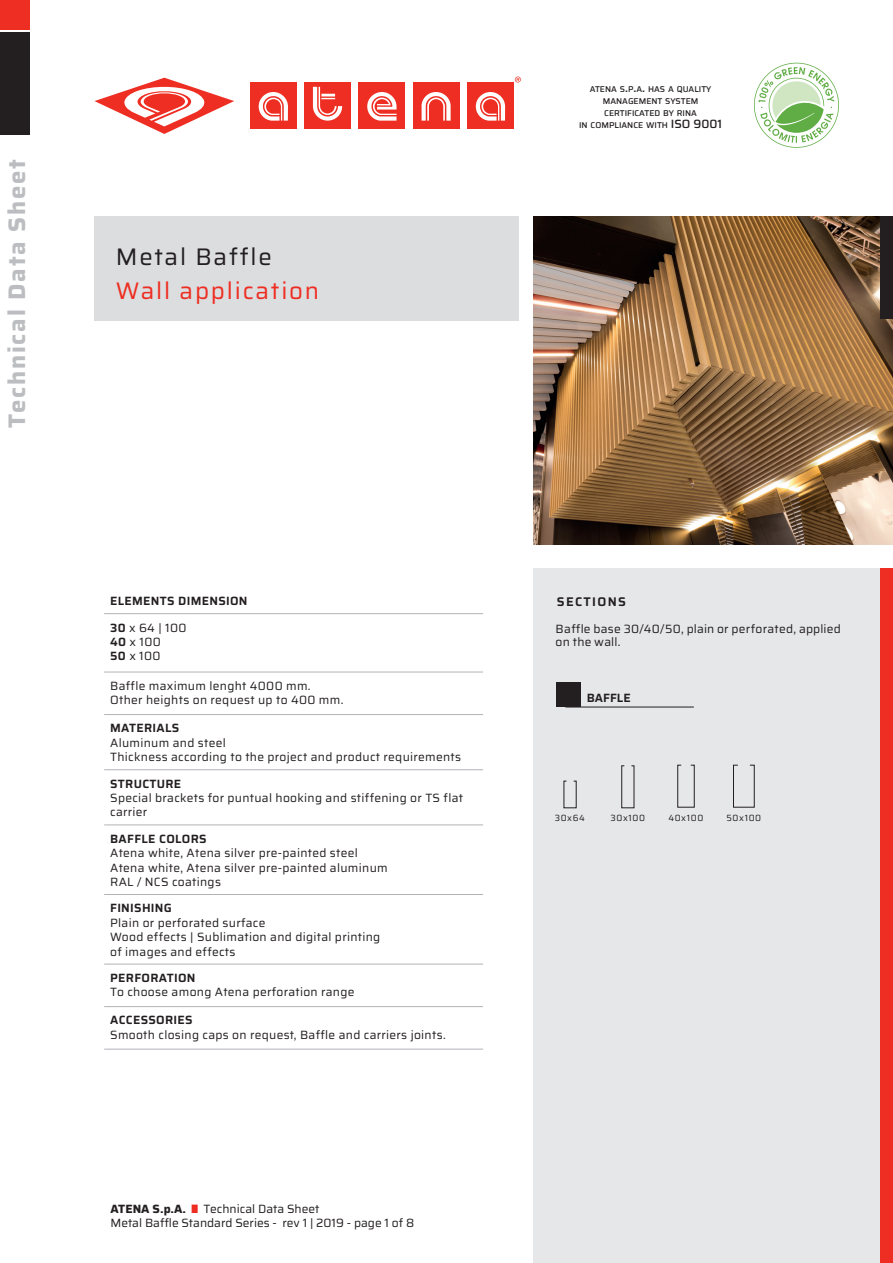
<style>
.page{position:relative;width:893px;height:1263px;background:#fff}
.page>*{position:absolute;margin:0;border:0;box-sizing:border-box;transform-origin:0 0}
.t1{font:700 24px "Saira";letter-spacing:.075em;color:#bcbdc0}
.t2{font:24px "Saira";letter-spacing:.075em;color:#ee2e22}
.t3{font:24px "Saira";letter-spacing:.075em;color:#231f20}
.t4{font:600 12.6px "Saira";letter-spacing:.105em;color:#231f20}
.t5{font:12px/14.4px "Saira";letter-spacing:.025em;color:#231f20}
.t6{font:600 12px "Saira";letter-spacing:.025em;color:#231f20}
.t7{font:12px "Saira";color:#231f20}
.t8{font:9px "Saira";letter-spacing:.07em;color:#231f20}
.t9{font:500 8.4px "Saira";color:#231f20}
.s1{font-weight:600}
.s2{font-weight:700}
.s3{color:#ee2e22}
.s4{font-size:12px}
</style>
<div class="page">
<img style="left:534px;top:217px;width:359px;height:327px">
<div style="left:94px;top:217px;width:425px;height:104px;background:#dcdddf"></div>
<div style="left:0;top:33px;width:30px;height:102px;background:#231f20"></div>
<svg style="left:95px;top:78px;width:139px;height:56px"></svg>
<div style="left:413px;top:82px;width:46px;height:47px;background:#ee2e22"></div>
<div style="left:359px;top:82px;width:46px;height:47px;background:#ee2e22"></div>
<div style="left:467px;top:82px;width:47px;height:47px;background:#ee2e22"></div>
<div style="left:304px;top:82px;width:47px;height:47px;background:#ee2e22"></div>
<div style="left:250px;top:82px;width:47px;height:47px;background:#ee2e22"></div>
<svg style="left:259px;top:87px;width:246px;height:34px"></svg>
<svg style="left:515px;top:77px;width:6px;height:5px"></svg>
<div style="left:0;top:0;width:30px;height:30px;background:#ee2e22"></div>
<div style="left:881px;top:217px;width:12px;height:102px;background:#231f20"></div>
<div style="left:534px;top:568px;width:359px;height:695px;background:#e6e7e9"></div>
<div style="left:881px;top:568px;width:12px;height:695px;background:#ee2e22"></div>
<svg style="left:563px;top:781px;width:14px;height:27px"></svg>
<svg style="left:621px;top:765px;width:13px;height:43px"></svg>
<svg style="left:677px;top:765px;width:18px;height:43px"></svg>
<svg style="left:733px;top:765px;width:22px;height:43px"></svg>
<div style="left:556px;top:682px;width:24px;height:25px;background:#231f20"></div>
<hr style="left:565px;top:707px;width:129px;height:1px;background:#231f20">
<svg style="left:754px;top:63px;width:85px;height:85px"></svg>
<hr style="left:104px;top:769px;width:379px;height:1px;background:#b2b3b7">
<hr style="left:104px;top:825px;width:379px;height:1px;background:#b2b3b7">
<hr style="left:104px;top:894px;width:379px;height:1px;background:#b2b3b7">
<hr style="left:104px;top:613px;width:379px;height:1px;background:#b2b3b7">
<hr style="left:104px;top:672px;width:379px;height:1px;background:#b2b3b7">
<hr style="left:104px;top:714px;width:379px;height:1px;background:#b2b3b7">
<hr style="left:104px;top:964px;width:379px;height:1px;background:#b2b3b7">
<hr style="left:104px;top:1006px;width:379px;height:1px;background:#b2b3b7">
<hr style="left:104px;top:1049px;width:379px;height:1px;background:#b2b3b7">
<p class="t1" style="left:-2px;top:428px;width:270px;rotate:-90deg">Technical Data Sheet</p>
<p class="t3" style="left:116px;top:238px;width:158px">Metal Baffle</p>
<p class="t2" style="left:116px;top:273px;width:205px">Wall application</p>
<p class="t6" style="left:110px;top:592px;width:139px">ELEMENTS DIMENSION</p>
<p class="t5" style="left:110px;top:620px;width:78px"><span class="s1">30</span> x 64 | 100</p>
<p class="t5" style="left:110px;top:634px;width:52px"><span class="s1">40</span> x 100</p>
<p class="t5" style="left:110px;top:649px;width:52px"><span class="s1">50</span> x 100</p>
<p class="t5" style="left:110px;top:678px;width:202px">Baffle maximum lenght 4000 mm.</p>
<p class="t5" style="left:110px;top:693px;width:235px">Other heights on request up to 400 mm.</p>
<p class="t6" style="left:110px;top:719px;width:71px">MATERIALS</p>
<p class="t5" style="left:110px;top:735px;width:117px">Aluminum and steel</p>
<p class="t5" style="left:110px;top:750px;width:352px">Thickness according to the project and product requirements</p>
<p class="t6" style="left:110px;top:774px;width:73px">STRUCTURE</p>
<p class="t5" style="left:110px;top:790px;width:354px">Special brackets for puntual hooking and stiffening or TS flat carrier</p>
<p class="t6" style="left:110px;top:829px;width:98px">BAFFLE COLORS</p>
<p class="t5" style="left:110px;top:846px;width:249px">Atena white, Atena silver pre-painted steel</p>
<p class="t5" style="left:110px;top:860px;width:279px">Atena white, Atena silver pre-painted aluminum</p>
<p class="t5" style="left:110px;top:874px;width:112px">RAL / NCS coatings</p>
<p class="t6" style="left:110px;top:899px;width:63px">FINISHING</p>
<p class="t5" style="left:110px;top:915px;width:157px">Plain or perforated surface</p>
<p class="t5" style="left:110px;top:929px;width:272px">Wood effects | Sublimation and digital printing</p>
<p class="t5" style="left:110px;top:944px;width:127px">of images and effects</p>
<p class="t6" style="left:110px;top:968px;width:87px">PERFORATION</p>
<p class="t5" style="left:110px;top:985px;width:246px">To choose among Atena perforation range</p>
<p class="t6" style="left:110px;top:1011px;width:84px">ACCESSORIES</p>
<p class="t5" style="left:110px;top:1027px;width:337px">Smooth closing caps on request, Baffle and carriers joints.</p>
<p class="t7" style="left:111px;top:1199px;width:210px"><span class="s2">ATENA S.p.A.</span> <span class="s3">|</span> Technical Data Sheet</p>
<p class="t7" style="left:111px;top:1214px;width:305px">Metal Baffle Standard Series - rev 1 | 2019 - page 1 of 8</p>
<p class="t9" style="left:590px;top:83px;width:123px">ATENA S<span class="s4">.</span>P<span class="s4">.</span>A<span class="s4">.</span> HAS A QUALITY</p>
<p class="t9" style="left:603px;top:95px;width:97px">MANAGEMENT SYSTEM</p>
<p class="t9" style="left:604px;top:107px;width:94px">CERTIFICATED BY RINA</p>
<p class="t9" style="left:579px;top:119px;width:144px">IN COMPLIANCE WITH <span class="s4">ISO</span> <span class="s4">9001</span></p>
<p class="t4" style="left:557px;top:591px;width:71px">SECTIONS</p>
<p class="t5" style="left:556px;top:622px;width:287px;line-height:13.5px">Baffle base 30/40/50, plain or perforated, applied on the wall.</p>
<p class="t6" style="left:587px;top:688px;width:45px">BAFFLE</p>
<p class="t8" style="left:555px;top:811px;width:32px">30x64</p>
<p class="t8" style="left:610px;top:811px;width:36px">30x100</p>
<p class="t8" style="left:668px;top:811px;width:37px">40x100</p>
<p class="t8" style="left:726px;top:811px;width:36px">50x100</p>
</div>
